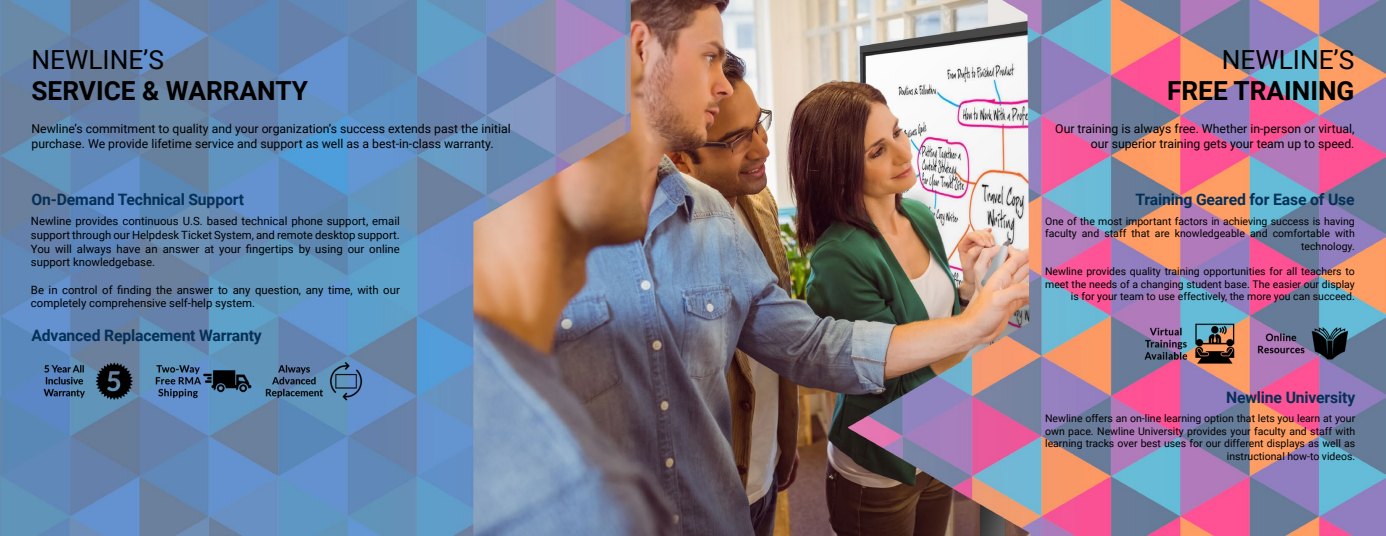
<style>
.page{position:relative;width:1386px;height:536px;background:#fff}
.page>*{position:absolute;margin:0;border:0;box-sizing:border-box;transform-origin:0 0}
.t1{font:700 26.25px "Roboto";color:#000}
.t2{font:26.25px "Roboto";color:#000}
.t3{font:700 15.75px "Roboto";letter-spacing:-.01em;color:#053057}
.t4{font:12.25px/14.7px "Roboto";color:#000}
.t5{font:11.38px/13.7px "Roboto";color:#000;text-align:justify}
.t6{font:10.5px/12.6px "Roboto";color:#000;text-align:right}
</style>
<div class="page">
<img style="left:0;top:0;width:1386px;height:535px">
<img style="left:148px;top:354px;width:106px;height:53px">
<img style="left:262px;top:354px;width:106px;height:53px">
<img style="left:32px;top:354px;width:106px;height:53px">
<img style="left:1135px;top:316px;width:106px;height:54px">
<img style="left:1249px;top:316px;width:106px;height:54px">
<h1 class="t2" style="left:32px;top:41px;width:134px">NEWLINE’S</h1>
<h1 class="t1" style="left:32px;top:72px;width:278px">SERVICE &amp; WARRANTY</h1>
<p class="t4" style="left:32px;top:121px;width:481px">Newline’s commitment to quality and your organization’s success extends past the initial purchase. We provide lifetime service and support as well as a best-in-class warranty.</p>
<h2 class="t3" style="left:32px;top:189px;width:214px">On-Demand Technical Support</h2>
<p class="t5" style="left:31px;top:214px;width:370px">Newline provides continuous U.S. based technical phone support, email support through our Helpdesk Ticket System, and remote desktop support.<br>You will always have an answer at your fingertips by using our online support knowledgebase.</p>
<p class="t5" style="left:31px;top:282px;width:370px">Be in control of finding the answer to any question, any time, with our completely comprehensive self-help system.</p>
<h2 class="t3" style="left:32px;top:324px;width:232px">Advanced Replacement Warranty</h2>
<h1 class="t2" style="left:1222px;top:41px;width:134px">NEWLINE’S</h1>
<h1 class="t1" style="left:1167px;top:72px;width:189px">FREE TRAINING</h1>
<p class="t4" style="left:1055px;top:121px;width:301px;text-align:right">Our training is always free. Whether in-person or virtual, our superior training gets your team up to speed.</p>
<h2 class="t3" style="left:1135px;top:189px;width:221px">Training Geared for Ease of Use</h2>
<p class="t6" style="left:1045px;top:214px;width:311px">One of the most important factors in achieving success is having faculty and staff that are knowledgeable and comfortable with technology.</p>
<p class="t6" style="left:1045px;top:264px;width:311px">Newline provides quality training opportunities for all teachers to meet the needs of a changing student base. The easier our display is for your team to use effectively, the more you can succeed.</p>
<h2 class="t3" style="left:1226px;top:386px;width:131px">Newline University</h2>
<p class="t6" style="left:1045px;top:411px;width:312px">Newline offers an on-line learning option that lets you learn at your own pace. Newline University provides your faculty and staff with learning tracks over best uses for our different displays as well as instructional how-to videos.</p>
</div>
